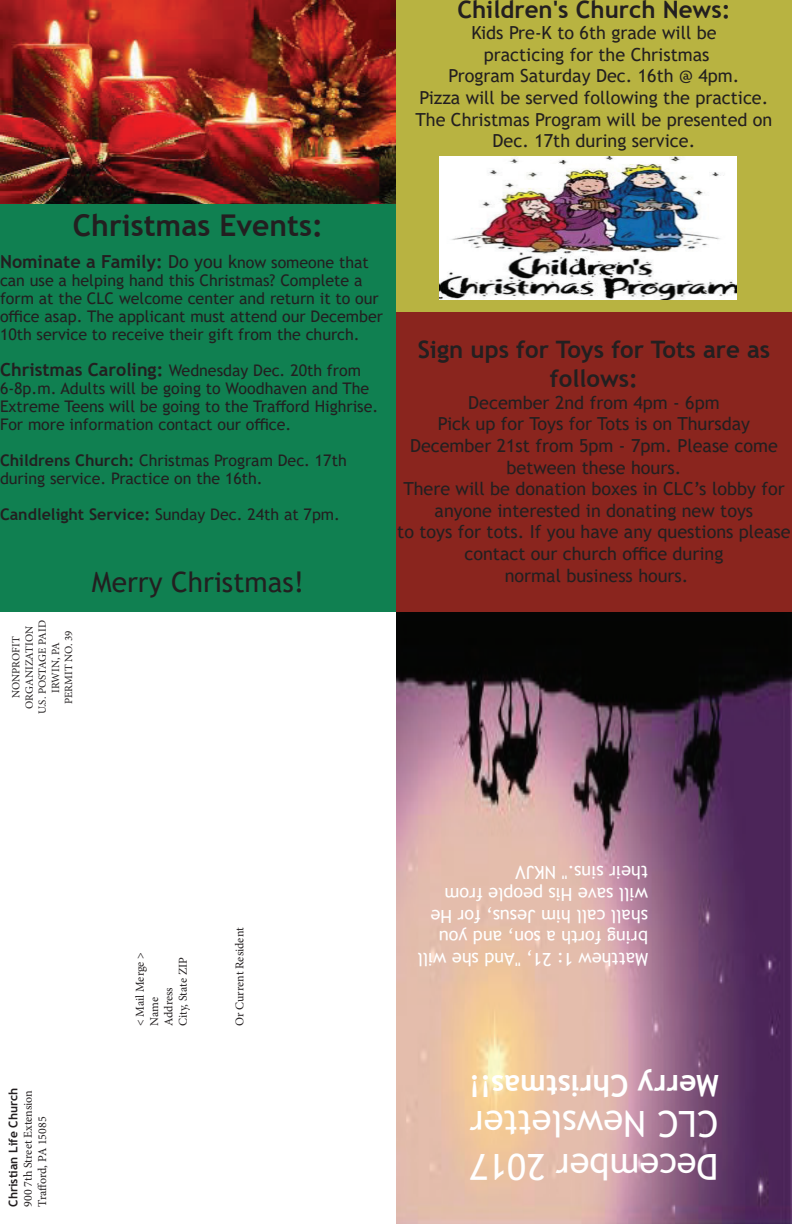
<style>
.page{position:relative;width:792px;height:1224px;background:#fff}
.page>*{position:absolute;margin:0;border:0;box-sizing:border-box;transform-origin:0 0}
.t1{font:36px/43.2px "Trebuchet MS";color:#fff}
.t2{font:700 30px "Trebuchet MS";color:#231f20}
.t3{font:700 30px "Trebuchet MS";color:#fff}
.t4{font:28px "Trebuchet MS";color:#231f20}
.t5{font:700 24px/28.8px "Trebuchet MS";color:#231f20;text-align:center}
.t6{font:18px/21.6px "Trebuchet MS";color:#231f20;text-align:center}
.t7{font:18px/21.6px "Trebuchet MS";color:#fff}
.t8{font:700 18px "Trebuchet MS";color:#231f20}
.t9{font:16px/18px "Trebuchet MS";color:#231f20}
.t10{font:12px/14.4px "Minion Pro";color:#231f20}
.t11{font:700 12px "Trebuchet MS";color:#231f20}
.t12{font:11px/13.2px "Minion Pro";color:#231f20;text-align:center}
.s1{font-weight:400}
.s2{font-weight:400;font-size:16px}
.s3{font-weight:700;font-size:18px}
.s4{font-weight:700}
</style>
<div class="page">
<div style="left:396px;top:312px;width:396px;height:300px;background:#8a251e"></div>
<img style="left:0;top:0;width:396px;height:204px">
<div style="left:0;top:204px;width:396px;height:408px;background:#108051"></div>
<img style="left:396px;top:612px;width:396px;height:612px">
<div style="left:396px;top:0;width:396px;height:312px;background:#b8b341"></div>
<img style="left:439px;top:156px;width:297px;height:144px">
<h3 class="t5" style="left:457px;top:-5px;width:275px">Children's Church News:</h3>
<p class="t6" style="left:415px;top:22px;width:358px">Kids Pre-K to 6th grade will be<br>practicing for the Christmas<br>Program Saturday Dec. 16th @ 4pm.<br>Pizza will be served following the practice.<br>The Christmas Program will be presented on Dec. 17th during service.</p>
<h2 class="t2" style="left:73px;top:206px;width:252px">Christmas Events:</h2>
<p class="t8" style="left:0;top:250px;width:370px">Nominate a Family: <span class="s1">Do you k</span><span class="s2">now someone that</span></p>
<p class="t9" style="left:0;top:271px;width:384px">can use a helping hand this Christmas? Complete a form at the CLC welcome center and return it to our office asap. The applicant must attend our December 10th service to receive their gift from the church.</p>
<p class="t9" style="left:0;top:361px;width:380px"><span class="s3">Christmas Caroling:</span> Wednesday Dec. 20th from 6-8p.m. Adults will be going to Woodhaven and The Extreme Teens will be going to the Trafford Highrise.<br>For more information contact our office.</p>
<p class="t9" style="left:0;top:451px;width:348px"><span class="s4">Childrens Church:</span> Christmas Program Dec. 17th during service. Practice on the 16th.</p>
<p class="t9" style="left:0;top:505px;width:342px"><span class="s4">Candlelight Service:</span> Sunday Dec. 24th at 7pm.</p>
<p class="t12" style="left:9px;top:714px;width:96px;rotate:-90deg">NONPROFIT<br>ORGANIZATION<br>U.S. POSTAGE PAID<br>IRWIN, PA<br>PERMIT NO. 39</p>
<h3 class="t4" style="left:92px;top:564px;width:214px">Merry Christmas!</h3>
<h3 class="t5" style="left:418px;top:336px;width:354px">Sign ups for Toys for Tots are as follows:</h3>
<p class="t6" style="left:397px;top:392px;width:395px">December 2nd from 4pm - 6pm<br>Pick up for Toys for Tots is on Thursday December 21st from 5pm - 7pm. Please come between these hours.<br>There will be donation boxes in CLC’s lobby for anyone interested in donating new toys<br>to toys for tots. If you have any questions please contact our church office during<br>normal business hours.</p>
<p class="t11" style="left:6px;top:1207px;width:120px;rotate:-90deg">Christian Life Church</p>
<p class="t10" style="left:21px;top:1207px;width:118px;rotate:-90deg">900 7th Street Extension<br>Trafford, PA 15085</p>
<p class="t10" style="left:133px;top:1026px;width:75px;rotate:-90deg">&lt; Mail Merge &gt;<br>Name<br>Address<br>City, State ZIP</p>
<p class="t10" style="left:233px;top:1026px;width:100px;rotate:-90deg">Or Current Resident</p>
<p class="t7" style="left:648px;top:970px;width:232px;rotate:-180deg">Matthew 1: 21, "And she will bring forth a son, and you shall call him Jesus, for He will save His people from their sins." NKJV</p>
<h2 class="t3" style="left:719px;top:1104px;width:251px;rotate:-180deg">Merry Christmas!!</h2>
<h1 class="t1" style="left:719px;top:1189px;width:250px;rotate:-180deg">December 2017<br>CLC Newsletter</h1>
</div>
